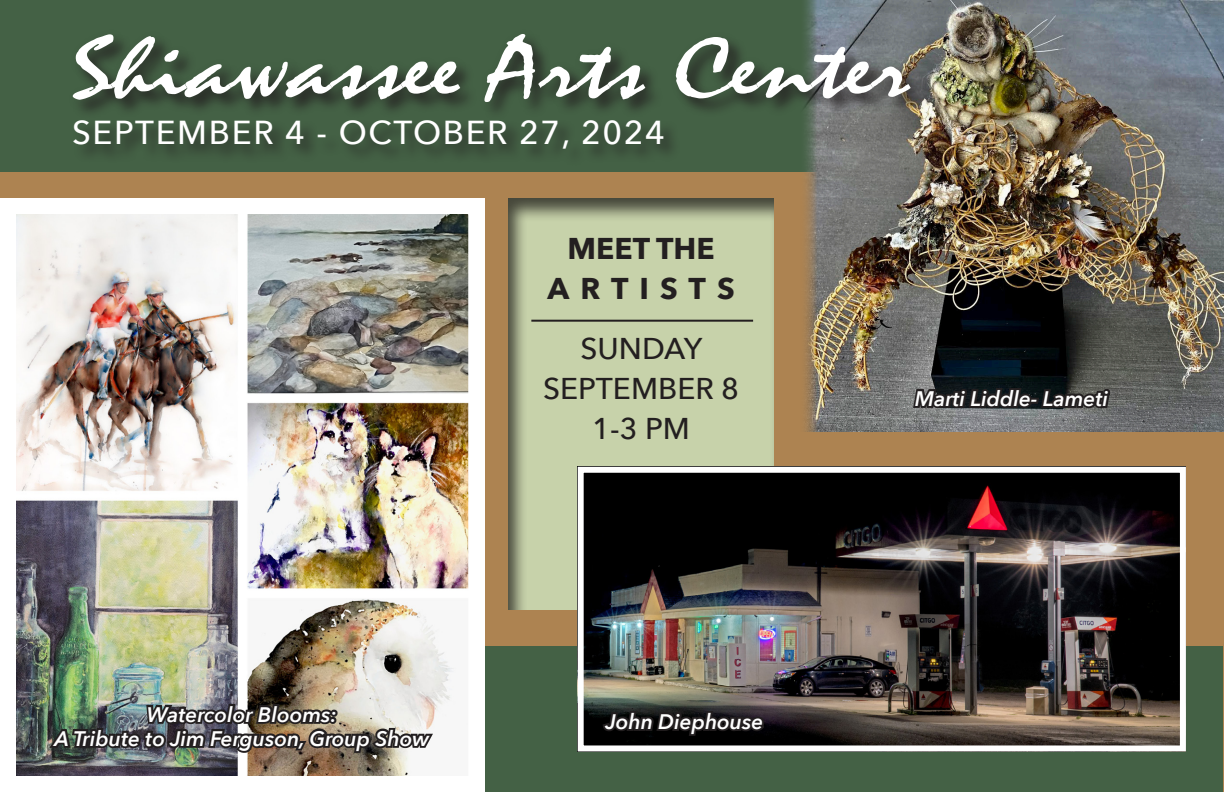
<style>
.page{position:relative;width:1224px;height:792px;background:#ad8351}
.page>*{position:absolute;margin:0;border:0;box-sizing:border-box;transform-origin:0 0}
.t1{font:88.4px "Mistral";color:#fff;scale:1.32 1}
.t2{font:500 33.2px "Avenir Next";letter-spacing:.05em;color:#fff}
.t3{font:500 30px "Avenir Next";color:#231f20}
.t4{font:700 30px "Avenir Next";letter-spacing:.355em;color:#231f20}
.t5{font:italic 600 21px "Avenir Next";color:#fff}
</style>
<div class="page">
<div style="left:1px;top:0;width:1222px;height:171px;background:#446145"></div>
<div style="left:1px;top:647px;width:1222px;height:145px;background:#446145"></div>
<img style="left:17px;top:215px;width:450px;height:560px">
<div style="left:0;top:198px;width:484px;height:594px;border:16px solid #fff"></div>
<div style="left:508px;top:197px;width:268px;height:414px;background:#231f20;opacity:.75"></div>
<img style="left:799px;top:0;width:424px;height:432px">
<div style="left:72px;top:33px;width:857px;height:133px;background:#231f20;opacity:.75"></div>
<div style="left:66px;top:27px;width:857px;height:87px;background:#231f20;opacity:.2"></div>
<img style="left:585px;top:474px;width:594px;height:270px">
<hr style="left:531px;top:320px;width:222px;height:2px;background:#231f20">
<div style="left:578px;top:467px;width:608px;height:284px;border:6px solid #fff"></div>
<svg style="left:911px;top:348px;width:203px;height:84px"></svg>
<svg style="left:600px;top:675px;width:167px;height:77px"></svg>
<img style="left:46px;top:644px;width:389px;height:148px">
<p class="t1" style="left:72px;top:20px;width:636px">Shiawassee Arts Center</p>
<p class="t2" style="left:72px;top:104px;width:594px">SEPTEMBER 4 - OCTOBER 27, 2024</p>
<p class="t4" style="left:568px;top:222px;width:149px">MEET THE</p>
<p class="t4" style="left:547px;top:262px;width:189px">ARTISTS</p>
<p class="t3" style="left:581px;top:323px;width:123px">SUNDAY</p>
<p class="t3" style="left:543px;top:363px;width:198px">SEPTEMBER 8</p>
<p class="t3" style="left:592px;top:403px;width:99px">1-3 PM</p>
<p class="t5" style="left:147px;top:697px;width:191px">Watercolor Blooms:</p>
<p class="t5" style="left:605px;top:704px;width:160px">John Diephouse</p>
<p class="t5" style="left:55px;top:721px;width:375px">A Tribute to Jim Ferguson, Group Show</p>
<p class="t5" style="left:915px;top:381px;width:195px">Marti Liddle- Lameti</p>
</div>
